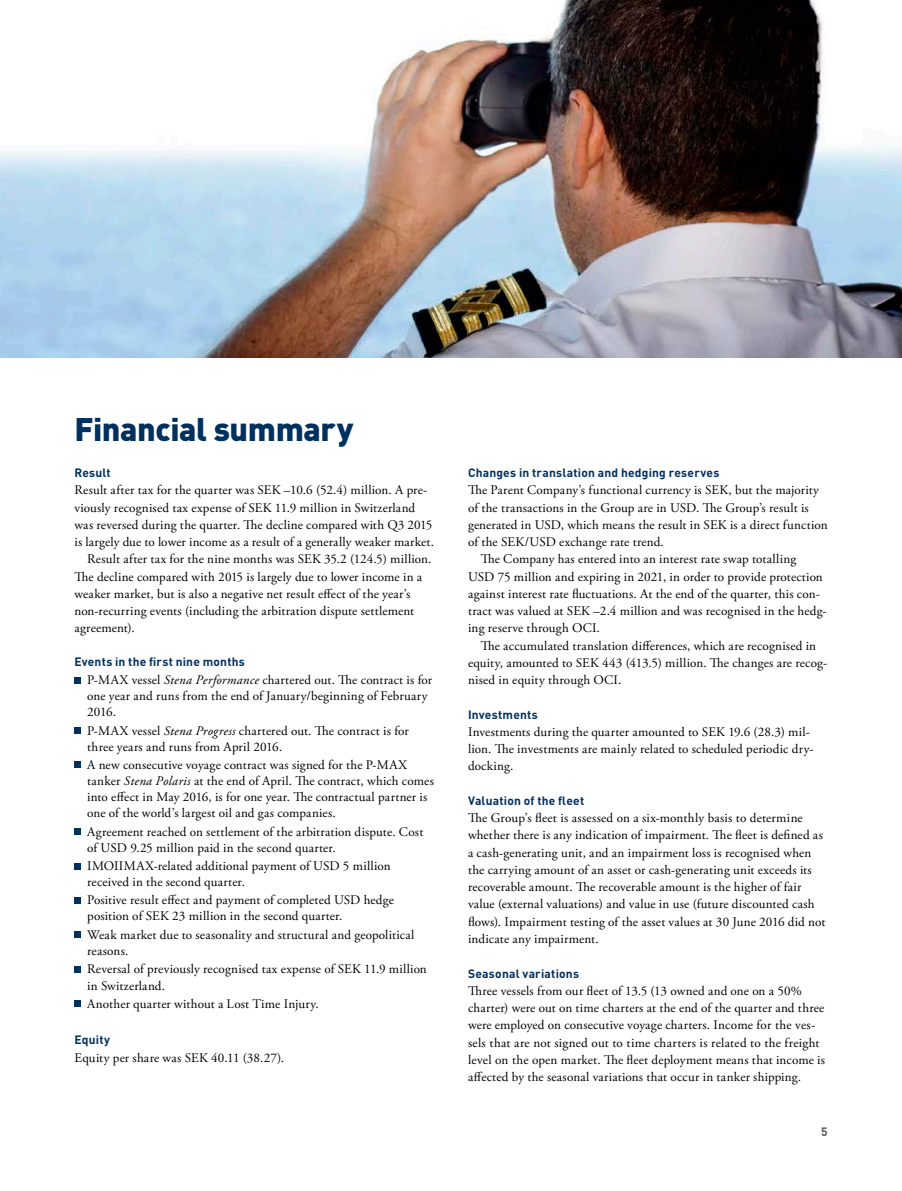
<style>
.page{position:relative;width:902px;height:1191px;background:#fff}
.page>*{position:absolute;margin:0;border:0;box-sizing:border-box;transform-origin:0 0}
.t1{font:900 32.25px "DINOT";letter-spacing:-.01em;color:#003060}
.t2{font:13.2px/17.2px "Adobe Garamond Pro";letter-spacing:.015em;color:#000}
.t3{font:700 12px "DINOT";letter-spacing:.02em;color:#003060}
.t4{font:700 12px "DINOT";color:#57595b}
.s1{font-style:italic}
</style>
<div class="page">
<div style="left:74px;top:677px;width:7px;height:6px;background:#003060"></div>
<div style="left:74px;top:727px;width:7px;height:7px;background:#003060"></div>
<div style="left:74px;top:762px;width:7px;height:6px;background:#003060"></div>
<div style="left:74px;top:828px;width:7px;height:7px;background:#003060"></div>
<div style="left:74px;top:863px;width:7px;height:6px;background:#003060"></div>
<div style="left:74px;top:897px;width:7px;height:6px;background:#003060"></div>
<div style="left:74px;top:931px;width:7px;height:7px;background:#003060"></div>
<div style="left:74px;top:966px;width:7px;height:6px;background:#003060"></div>
<div style="left:74px;top:1000px;width:7px;height:7px;background:#003060"></div>
<img style="left:0;top:0;width:901px;height:357px">
<h1 class="t1" style="left:74px;top:408px;width:280px">Financial summary</h1>
<p class="t3" style="left:74px;top:464px;width:38px">Result</p>
<p class="t2" style="left:74px;top:482px;width:354px">Result after tax for the quarter was SEK –10.6 (52.4) million. A pre-</p>
<p class="t2" style="left:74px;top:499px;width:342px">viously recognised tax expense of SEK 11.9 million in Switzerland</p>
<p class="t2" style="left:74px;top:516px;width:359px">was reversed during the quarter. The decline compared with Q3 2015</p>
<p class="t2" style="left:74px;top:534px;width:361px">is largely due to lower income as a result of a generally weaker market.</p>
<p class="t2" style="left:87px;top:551px;width:346px">Result after tax for the nine months was SEK 35.2 (124.5) million.</p>
<p class="t2" style="left:74px;top:568px;width:349px">The decline compared with 2015 is largely due to lower income in a</p>
<p class="t2" style="left:74px;top:585px;width:337px">weaker market, but is also a negative net result effect of the year’s</p>
<p class="t2" style="left:74px;top:603px;width:341px">non-recurring events (including the arbitration dispute settlement</p>
<p class="t2" style="left:74px;top:620px;width:62px">agreement).</p>
<p class="t3" style="left:74px;top:653px;width:172px">Events in the first nine months</p>
<p class="t2" style="left:87px;top:672px;width:346px;line-height:16.2px">P-MAX vessel <span class="s1">Stena Performance</span> chartered out. The contract is for one year and runs from the end of January/beginning of February<br>2016.</p>
<p class="t2" style="left:87px;top:722px;width:323px;line-height:16.2px">P-MAX vessel <span class="s1">Stena Progress</span> chartered out. The contract is for three years and runs from April 2016.</p>
<p class="t2" style="left:87px;top:757px;width:348px;line-height:16.2px">A new consecutive voyage contract was signed for the P-MAX tanker <span class="s1">Stena Polaris</span> at the end of April. The contract, which comes into effect in May 2016, is for one year. The contractual partner is one of the world’s largest oil and gas companies.</p>
<p class="t2" style="left:87px;top:823px;width:337px;line-height:16.2px">Agreement reached on settlement of the arbitration dispute. Cost of USD 9.25 million paid in the second quarter.</p>
<p class="t2" style="left:87px;top:858px;width:305px;line-height:16.2px">IMOIIMAX-related additional payment of USD 5 million received in the second quarter.</p>
<p class="t2" style="left:87px;top:892px;width:308px;line-height:16.2px">Positive result effect and payment of completed USD hedge position of SEK 23 million in the second quarter.</p>
<p class="t2" style="left:87px;top:927px;width:329px;line-height:16.2px">Weak market due to seasonality and structural and geopolitical reasons.</p>
<p class="t2" style="left:87px;top:960px;width:341px">Reversal of previously recognised tax expense of SEK 11.9 million in Switzerland.<br>Another quarter without a Lost Time Injury.</p>
<p class="t3" style="left:74px;top:1031px;width:37px">Equity</p>
<p class="t2" style="left:74px;top:1049px;width:211px">Equity per share was SEK 40.11 (38.27).</p>
<p class="t3" style="left:468px;top:464px;width:253px">Changes in translation and hedging reserves</p>
<p class="t2" style="left:468px;top:482px;width:352px">The Parent Company’s functional currency is SEK, but the majority</p>
<p class="t2" style="left:468px;top:499px;width:342px">of the transactions in the Group are in USD. The Group’s result is</p>
<p class="t2" style="left:468px;top:516px;width:361px">generated in USD, which means the result in SEK is a direct function</p>
<p class="t2" style="left:468px;top:534px;width:197px">of the SEK/USD exchange rate trend.</p>
<p class="t2" style="left:480px;top:551px;width:317px">The Company has entered into an interest rate swap totalling</p>
<p class="t2" style="left:468px;top:568px;width:356px">USD 75 million and expiring in 2021, in order to provide protection</p>
<p class="t2" style="left:468px;top:585px;width:353px">against interest rate fluctuations. At the end of the quarter, this con-</p>
<p class="t2" style="left:468px;top:603px;width:360px">tract was valued at SEK –2.4 million and was recognised in the hedg-</p>
<p class="t2" style="left:468px;top:620px;width:133px">ing reserve through OCI.</p>
<p class="t2" style="left:480px;top:637px;width:337px">The accumulated translation differences, which are recognised in</p>
<p class="t2" style="left:468px;top:654px;width:361px">equity, amounted to SEK 443 (413.5) million. The changes are recog-</p>
<p class="t2" style="left:468px;top:672px;width:155px">nised in equity through OCI.</p>
<p class="t3" style="left:468px;top:706px;width:71px">Investments</p>
<p class="t2" style="left:468px;top:723px;width:347px">Investments during the quarter amounted to SEK 19.6 (28.3) mil&shy;lion. The investments are mainly related to scheduled periodic dry&shy;docking.</p>
<p class="t3" style="left:468px;top:792px;width:118px">Valuation of the fleet</p>
<p class="t2" style="left:468px;top:810px;width:359px">The Group’s fleet is assessed on a six-monthly basis to determine whether there is any indication of impairment. The fleet is defined as a cash-generating unit, and an impairment loss is recognised when the carrying amount of an asset or cash-generating unit exceeds its recoverable amount. The recoverable amount is the higher of fair value (external valuations) and value in use (future discounted cash flows). Impairment testing of the asset values at 30 June 2016 did not indicate any impairment.</p>
<p class="t3" style="left:468px;top:965px;width:113px">Seasonal variations</p>
<p class="t2" style="left:468px;top:982px;width:358px">Three vessels from our fleet of 13.5 (13 owned and one on a 50% charter) were out on time charters at the end of the quarter and three were employed on consecutive voyage charters. Income for the ves&shy;sels that are not signed out to time charters is related to the freight level on the open market. The fleet deployment means that income is affected by the seasonal variations that occur in tanker shipping.</p>
<p class="t4" style="left:820px;top:1123px;width:8px">5</p>
</div>
